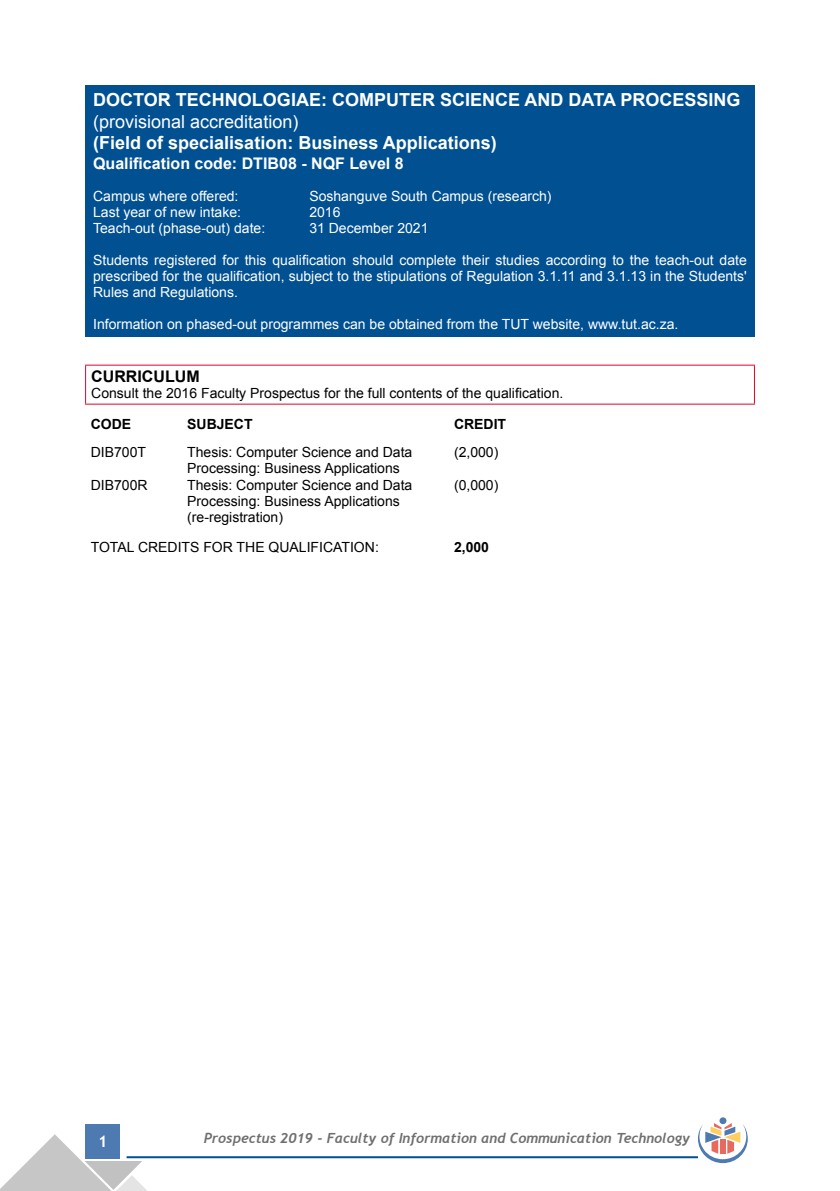
<style>
.page{position:relative;width:840px;height:1191px;background:#fff}
.page>*{position:absolute;margin:0;border:0;box-sizing:border-box;transform-origin:0 0}
.t1{font:700 18px "Arial";color:#fff}
.t2{font:18px "Arial";color:#fff}
.t3{font:700 16px "Arial";color:#fff}
.t4{font:700 16px "Arial";color:#000}
.t5{font:700 16px "Trebuchet MS";color:#fff}
.t6{font:14px/16px "Arial";color:#fff;text-align:justify}
.t7{font:14px/16px "Arial";color:#000}
.t8{font:italic 700 14px "Trebuchet";color:#706f6f}
.t9{font:700 14px "Arial";color:#000}
</style>
<div class="page">
<div style="left:86px;top:1124px;width:34px;height:34px;background:#4c7ab1"></div>
<hr style="left:126px;top:1156px;width:571px;height:2px;background:#005092">
<svg style="left:0;top:1134px;width:148px;height:57px"></svg>
<div style="left:719px;top:1117px;width:7px;height:7px;background:#4c7ab1;border-radius:50%"></div>
<svg style="left:697px;top:1123px;width:50px;height:40px"></svg>
<div style="left:85px;top:85px;width:669px;height:252px;background:#005092"></div>
<hr style="left:85px;top:365px;width:669px;height:1px;background:#dd052b">
<hr style="left:85px;top:366px;width:1px;height:37px;background:#dd052b">
<hr style="left:753px;top:366px;width:1px;height:37px;background:#dd052b">
<hr style="left:85px;top:403px;width:669px;height:1px;background:#dd052b">
<p class="t1" style="left:93px;top:87px;width:648px">DOCTOR TECHNOLOGIAE: COMPUTER SCIENCE AND DATA PROCESSING</p>
<p class="t2" style="left:93px;top:109px;width:207px">(provisional accreditation)</p>
<p class="t1" style="left:93px;top:130px;width:405px">(Field of specialisation: Business Applications)</p>
<p class="t3" style="left:93px;top:152px;width:312px">Qualification code: DTIB08 - NQF Level 8</p>
<p class="t6" style="left:93px;top:188px;width:147px">Campus where offered:</p>
<p class="t6" style="left:309px;top:188px;width:243px">Soshanguve South Campus (research)</p>
<p class="t6" style="left:93px;top:204px;width:149px">Last year of new intake:</p>
<p class="t6" style="left:309px;top:204px;width:33px">2016</p>
<p class="t6" style="left:93px;top:220px;width:173px">Teach-out (phase-out) date:</p>
<p class="t6" style="left:309px;top:220px;width:121px">31 December 2021</p>
<p class="t6" style="left:93px;top:252px;width:655px">Students registered for this qualification should complete their studies according to the teach-out date prescribed for the qualification, subject to the stipulations of Regulation 3.1.11 and 3.1.13 in the Students' Rules and Regulations.</p>
<p class="t6" style="left:93px;top:316px;width:586px">Information on phased-out programmes can be obtained from the TUT website, www.tut.ac.za.</p>
<p class="t4" style="left:91px;top:365px;width:110px">CURRICULUM</p>
<p class="t7" style="left:91px;top:385px;width:473px">Consult the 2016 Faculty Prospectus for the full contents of the qualification.</p>
<p class="t9" style="left:91px;top:415px;width:42px">CODE</p>
<p class="t9" style="left:187px;top:415px;width:67px">SUBJECT</p>
<p class="t9" style="left:454px;top:415px;width:54px">CREDIT</p>
<p class="t7" style="left:91px;top:444px;width:57px">DIB700T</p>
<p class="t7" style="left:187px;top:444px;width:226px">Thesis: Computer Science and Data</p>
<p class="t7" style="left:454px;top:444px;width:46px">(2,000)</p>
<p class="t7" style="left:187px;top:460px;width:214px">Processing: Business Applications</p>
<p class="t7" style="left:91px;top:476px;width:58px">DIB700R</p>
<p class="t7" style="left:187px;top:476px;width:226px">Thesis: Computer Science and Data</p>
<p class="t7" style="left:454px;top:476px;width:46px">(0,000)</p>
<p class="t7" style="left:187px;top:492px;width:214px">Processing: Business Applications (re-registration)</p>
<p class="t7" style="left:91px;top:538px;width:289px">TOTAL CREDITS FOR THE QUALIFICATION:</p>
<p class="t9" style="left:454px;top:537px;width:37px">2,000</p>
<p class="t5" style="left:98px;top:1131px;width:11px">1</p>
<p class="t8" style="left:204px;top:1129px;width:487px">Prospectus 2019 - Faculty of Information and Communication Technology</p>
</div>
